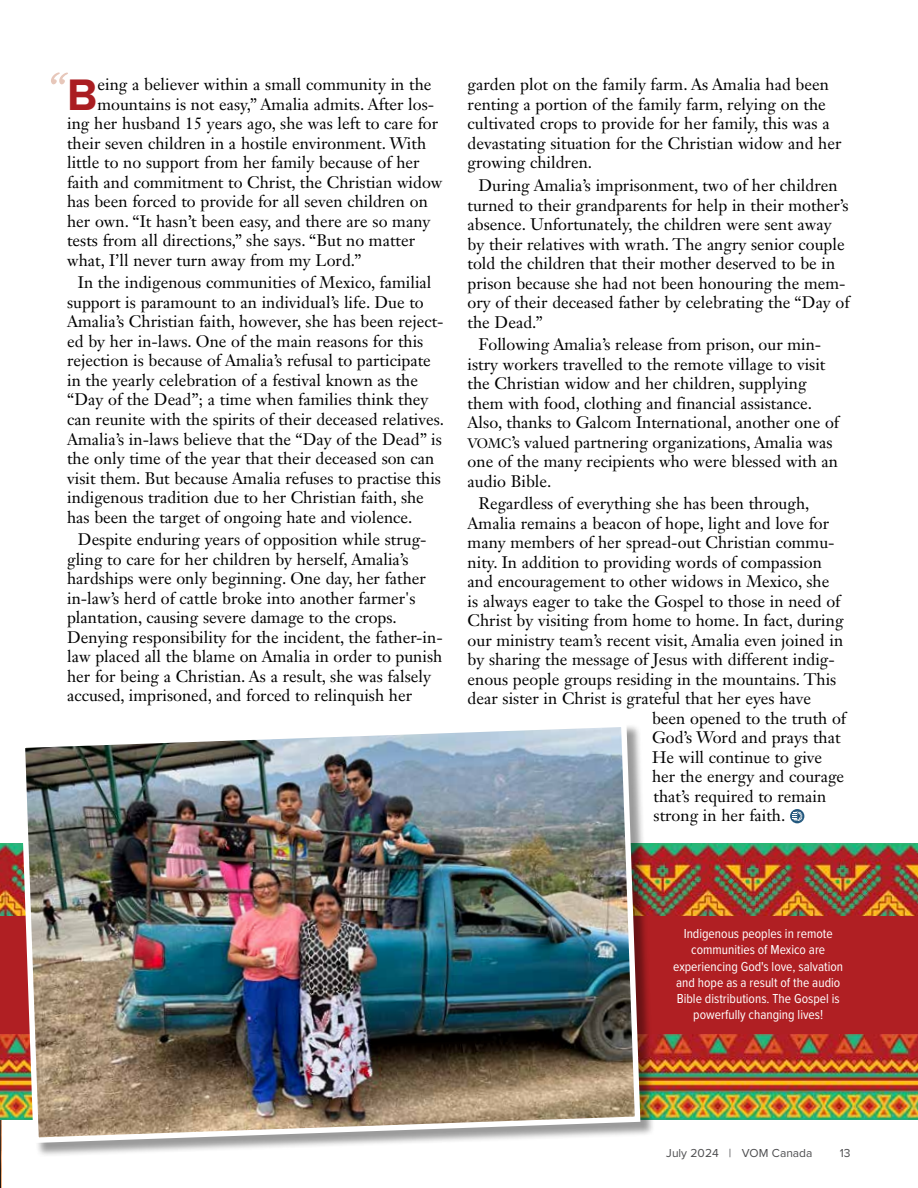
<style>
.page{position:relative;width:918px;height:1188px;background:#fff}
.page>*{position:absolute;margin:0;border:0;box-sizing:border-box;transform-origin:0 0}
.t1{font:70.5px "Caflisch Script Pro";color:#e7c7ba}
.t2{font:700 45.75px "Proxima Nova";color:#aa1e22}
.t3{font:16.5px/19.5px "Janson Text LT Std";color:#000}
.t4{font:13.5px/16.2px "Proxima Nova Cond";color:#fff;text-align:center}
.t5{font:12px "Proxima Nova";color:#4d4d4f}
.s1{font-size:13.5px}
</style>
<div class="page">
<hr style="left:0;top:944px;width:1px;height:244px;background:#000">
<div style="left:790px;top:809px;width:14px;height:14px;background:#23587e;border-radius:50%"></div>
<svg style="left:792px;top:811px;width:11px;height:11px"></svg>
<img style="left:0;top:1034px;width:17px;height:85px">
<img style="left:655px;top:1034px;width:263px;height:85px">
<img style="left:0;top:844px;width:17px;height:72px">
<img style="left:655px;top:844px;width:263px;height:72px">
<div style="left:0;top:916px;width:99px;height:118px;background:#b01f23"></div>
<div style="left:504px;top:916px;width:414px;height:118px;background:#b01f23"></div>
<div style="left:22px;top:723px;width:633px;height:435px;background:#000;opacity:.4"></div>
<img style="left:17px;top:723px;width:626px;height:423px">
<h1 class="t1" style="left:41px;top:56px;width:18px">“</h1>
<h2 class="t2" style="left:67px;top:60px;width:32px">B</h2>
<p class="t3" style="left:97px;top:75px;width:336px">eing a believer within a small community in the</p>
<p class="t3" style="left:97px;top:94px;width:338px">mountains is not easy,” Amalia admits. After los-</p>
<p class="t3" style="left:67px;top:114px;width:373px">ing her husband 15 years ago, she was left to care for</p>
<p class="t3" style="left:67px;top:133px;width:361px">their seven children in a hostile environment. With</p>
<p class="t3" style="left:67px;top:153px;width:354px">little to no support from her family because of her</p>
<p class="t3" style="left:67px;top:172px;width:377px">faith and commitment to Christ, the Christian widow</p>
<p class="t3" style="left:67px;top:192px;width:362px">has been forced to provide for all seven children on</p>
<p class="t3" style="left:67px;top:211px;width:365px">her own. “It hasn’t been easy, and there are so many</p>
<p class="t3" style="left:67px;top:231px;width:349px">tests from all directions,” she says. “But no matter</p>
<p class="t3" style="left:67px;top:250px;width:296px">what, I’ll never turn away from my Lord.”</p>
<p class="t3" style="left:67px;top:273px;width:379px;text-indent:11px">In the indigenous communities of Mexico, familial support is paramount to an individual’s life. Due to Amalia’s Christian faith, however, she has been reject&shy;ed by her in-laws. One of the main reasons for this rejection is because of Amalia’s refusal to participate in the yearly celebration of a festival known as the “Day of the Dead”; a time when families think they can reunite with the spirits of their deceased relatives.<br>Amalia’s in-laws believe that the “Day of the Dead” is the only time of the year that their deceased son can visit them. But because Amalia refuses to practise this indigenous tradition due to her Christian faith, she has been the target of ongoing hate and violence.</p>
<p class="t3" style="left:67px;top:530px;width:377px;text-indent:11px">Despite enduring years of opposition while strug&shy;gling to care for her children by herself, Amalia’s hardships were only beginning. One day, her father in-law’s herd of cattle broke into another farmer's plantation, causing severe damage to the crops.<br>Denying responsibility for the incident, the father-in&shy;law placed all the blame on Amalia in order to punish her for being a Christian. As a result, she was falsely accused, imprisoned, and forced to relinquish her</p>
<p class="t3" style="left:468px;top:75px;width:375px">garden plot on the family farm. As Amalia had been renting a portion of the family farm, relying on the cultivated crops to provide for her family, this was a devastating situation for the Christian widow and her growing children.</p>
<p class="t3" style="left:468px;top:175px;width:384px;text-indent:11px">During Amalia’s imprisonment, two of her children turned to their grandparents for help in their mother’s absence. Unfortunately, the children were sent away by their relatives with wrath. The angry senior couple told the children that their mother deserved to be in prison because she had not been honouring the mem&shy;ory of their deceased father by celebrating the “Day of the Dead.”</p>
<p class="t3" style="left:468px;top:335px;width:373px;text-indent:11px">Following Amalia’s release from prison, our min&shy;istry workers travelled to the remote village to visit the Christian widow and her children, supplying them with food, clothing and financial assistance.<br>Also, thanks to Galcom International, another one of <span class="s1">VOMC</span>’s valued partnering organizations, Amalia was one of the many recipients who were blessed with an audio Bible.</p>
<p class="t3" style="left:478px;top:494px;width:333px">Regardless of everything she has been through,</p>
<p class="t3" style="left:468px;top:513px;width:363px">Amalia remains a beacon of hope, light and love for</p>
<p class="t3" style="left:468px;top:533px;width:369px">many members of her spread-out Christian commu-</p>
<p class="t3" style="left:468px;top:552px;width:356px">nity. In addition to providing words of compassion</p>
<p class="t3" style="left:468px;top:572px;width:363px">and encouragement to other widows in Mexico, she</p>
<p class="t3" style="left:468px;top:591px;width:374px">is always eager to take the Gospel to those in need of</p>
<p class="t3" style="left:468px;top:611px;width:377px">Christ by visiting from home to home. In fact, during</p>
<p class="t3" style="left:468px;top:630px;width:377px">our ministry team’s recent visit, Amalia even joined in</p>
<p class="t3" style="left:468px;top:650px;width:369px">by sharing the message of Jesus with different indig-</p>
<p class="t3" style="left:468px;top:669px;width:370px">enous people groups residing in the mountains. This</p>
<p class="t3" style="left:468px;top:689px;width:345px">dear sister in Christ is grateful that her eyes have</p>
<p class="t3" style="left:652px;top:708px;width:196px">been opened to the truth of</p>
<p class="t3" style="left:652px;top:728px;width:190px">God’s Word and prays that</p>
<p class="t3" style="left:652px;top:747px;width:172px">He will continue to give</p>
<p class="t3" style="left:652px;top:767px;width:194px">her the energy and courage</p>
<p class="t3" style="left:654px;top:786px;width:174px">that’s required to remain</p>
<p class="t3" style="left:654px;top:806px;width:133px">strong in her faith.</p>
<p class="t4" style="left:673px;top:925px;width:171px">Indigenous peoples in remote communities of Mexico are experiencing God's love, salvation and hope as a result of the audio<br>Bible distributions. The Gospel is powerfully changing lives!</p>
<p class="t5" style="left:666px;top:1144px;width:148px">July 2024 | VOM Canada</p>
<p class="t5" style="left:840px;top:1144px;width:12px">13</p>
</div>
